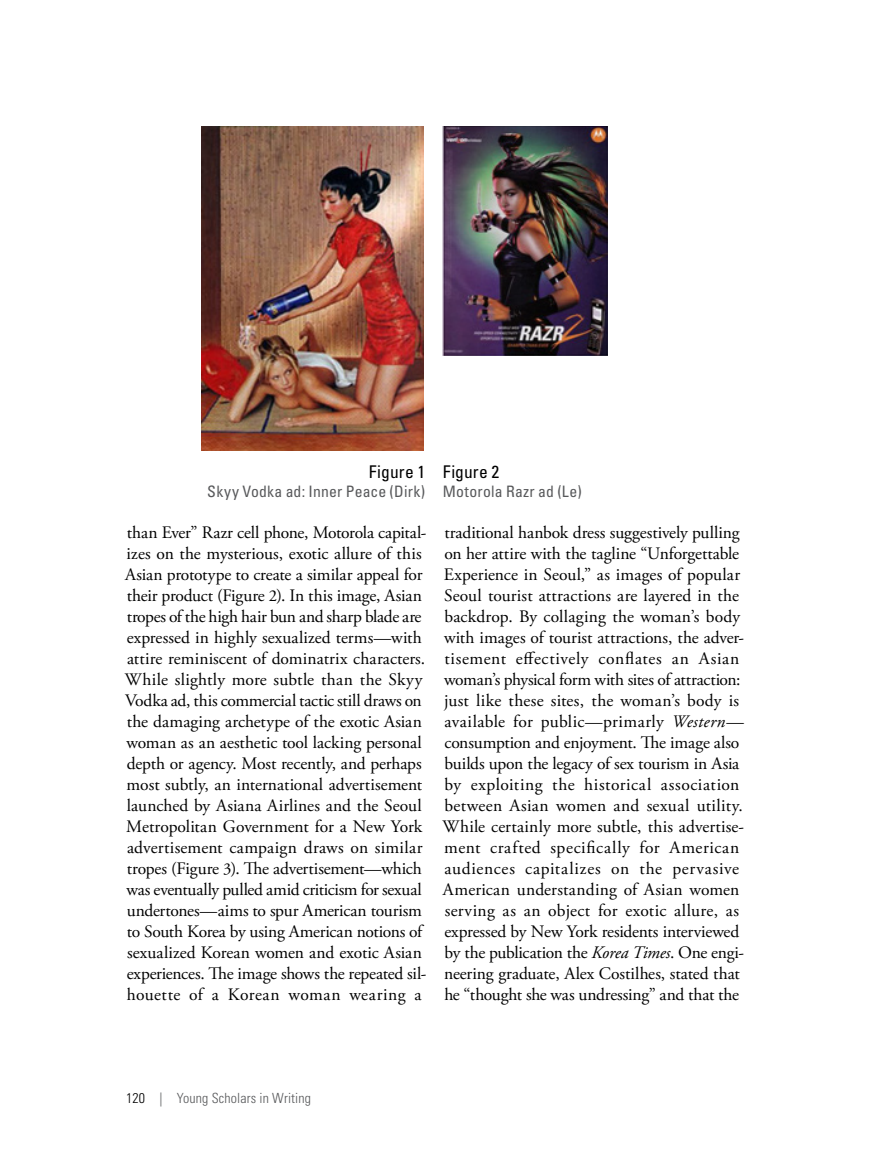
<style>
.page{position:relative;width:882px;height:1166px;background:#fff}
.page>*{position:absolute;margin:0;border:0;box-sizing:border-box;transform-origin:0 0}
.body{font:17.5px/21px "Adobe Garamond Pro";color:#000}
.Table_Figure{font:condensed 17.5px "Univers LT Std";letter-spacing:.005em;color:#000}
.figure_caption{font:condensed 15.75px "Univers LT Std";letter-spacing:.015em;color:#58595b}
.t1{font:300 condensed 14px "Univers LT Std";letter-spacing:.01em;color:#58595b}
.s1{font-size:16.62px}
.s2{font-style:italic}
.s3{color:#000}
</style>
<div class="page">
<img style="left:201px;top:126px;width:222px;height:324px">
<img style="left:443px;top:126px;width:164px;height:229px">
<h3 class="Table_Figure" style="left:369px;top:461px;width:58px">Figure 1</h3>
<p class="figure_caption" style="left:207px;top:481px;width:219px">Skyy Vodka ad: Inner Peace (Dirk)</p>
<p class="body" style="left:125px;top:522px;width:303px">than Ever” Razr cell phone, Motorola capital&shy;izes on the mysterious, exotic allure of this Asian prototype to create a similar appeal for their product (Figure <span class="s1">2</span>). In this image, Asian tropes of the high hair bun and sharp blade are expressed in highly sexualized terms—with attire reminiscent of dominatrix characters.<br>While slightly more subtle than the Skyy Vodka ad, this commercial tactic still draws on the damaging archetype of the exotic Asian woman as an aesthetic tool lacking personal depth or agency. Most recently, and perhaps most subtly, an international advertisement launched by Asiana Airlines and the Seoul Metropolitan Government for a New York advertisement campaign draws on similar tropes (Figure <span class="s1">3</span>). The advertisement—which was eventually pulled amid criticism for sexual undertones—aims to spur American tourism to South Korea by using American notions of sexualized Korean women and exotic Asian experiences. The image shows the repeated sil&shy;houette of a Korean woman wearing a</p>
<h3 class="Table_Figure" style="left:443px;top:460px;width:58px">Figure 2</h3>
<p class="figure_caption" style="left:443px;top:481px;width:140px">Motorola Razr ad (Le)</p>
<p class="body" style="left:443px;top:522px;width:303px">traditional hanbok dress suggestively pulling on her attire with the tagline “Unforgettable Experience in Seoul,” as images of popular Seoul tourist attractions are layered in the backdrop. By collaging the woman’s body with images of tourist attractions, the adver&shy;tisement effectively conflates an Asian woman’s physical form with sites of attraction: just like these sites, the woman’s body is available for public—primarly <span class="s2">Western</span>— consumption and enjoyment. The image also builds upon the legacy of sex tourism in Asia by exploiting the historical association between Asian women and sexual utility.<br>While certainly more subtle, this advertise&shy;ment crafted specifically for American audiences capitalizes on the pervasive American understanding of Asian women serving as an object for exotic allure, as expressed by New York residents interviewed by the publication the <span class="s2">Korea Times</span>. One engi&shy;neering graduate, Alex Costilhes, stated that he “thought she was undressing” and that the</p>
<p class="t1" style="left:126px;top:1089px;width:187px"><span class="s3">120</span> | Young Scholars in Writing</p>
</div>
